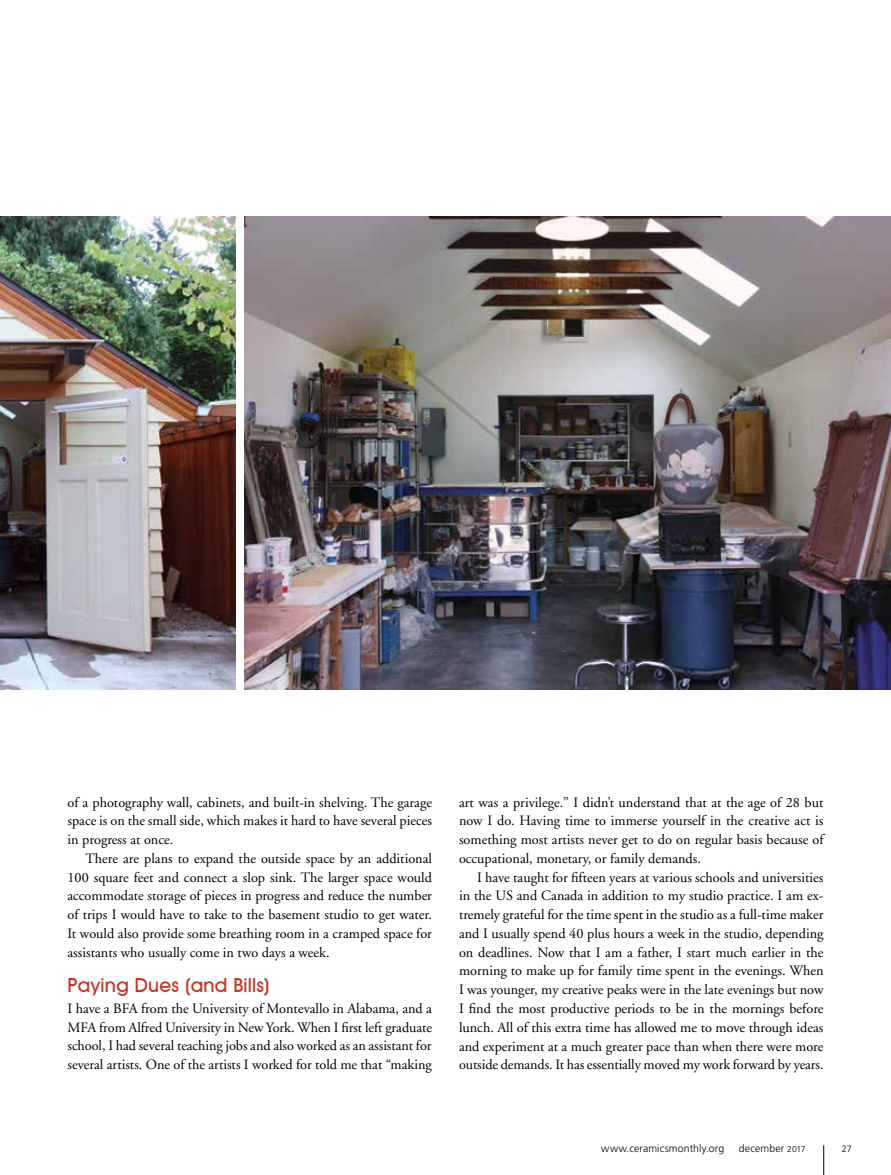
<style>
.page{position:relative;width:891px;height:1175px;background:#fff}
.page>*{position:absolute;margin:0;border:0;box-sizing:border-box;transform-origin:0 0}
.t1{font:500 19.5px "Avant Garde IT Cby BT";letter-spacing:.01em;color:#c53528}
.t2{font:14.25px/18.8px "Adobe Garamond";color:#000;text-align:justify}
.t3{font:300 10.5px "Frutiger";letter-spacing:.01em;color:#000}
.t4{font:300 9.15px "Frutiger";color:#000}
.s1{font-size:8.55px}
</style>
<div class="page">
<svg style="left:823px;top:1145px;width:1px;height:29px"></svg>
<img style="left:0;top:216px;width:236px;height:473px">
<img style="left:244px;top:216px;width:647px;height:473px">
<p class="t2" style="left:68px;top:793px;width:366px">of a photography wall, cabinets, and built-in shelving. The garage space is on the small side, which makes it hard to have several pieces in progress at once.</p>
<p class="t2" style="left:68px;top:849px;width:366px;text-indent:18px">There are plans to expand the outside space by an additional 100 square feet and connect a slop sink. The larger space would accommodate storage of pieces in progress and reduce the number of trips I would have to take to the basement studio to get water.<br>It would also provide some breathing room in a cramped space for assistants who usually come in two days a week.</p>
<h1 class="t1" style="left:68px;top:973px;width:204px">Paying Dues (and Bills)</h1>
<p class="t2" style="left:68px;top:999px;width:366px">I have a BFA from the University of Montevallo in Alabama, and a MFA from Alfred University in New York. When I first left graduate school, I had several teaching jobs and also worked as an assistant for several artists. One of the artists I worked for told me that “making</p>
<p class="t2" style="left:459px;top:793px;width:366px">art was a privilege.” I didn’t understand that at the age of 28 but now I do. Having time to immerse yourself in the creative act is something most artists never get to do on regular basis because of occupational, monetary, or family demands.</p>
<p class="t2" style="left:459px;top:868px;width:366px;text-indent:18px">I have taught for fifteen years at various schools and universities in the US and Canada in addition to my studio practice. I am ex&shy;tremely grateful for the time spent in the studio as a full-time maker and I usually spend 40 plus hours a week in the studio, depending on deadlines. Now that I am a father, I start much earlier in the morning to make up for family time spent in the evenings. When I was younger, my creative peaks were in the late evenings but now I find the most productive periods to be in the mornings before lunch. All of this extra time has allowed me to move through ideas and experiment at a much greater pace than when there were more outside demands. It has essentially moved my work forward by years.</p>
<p class="t3" style="left:601px;top:1142px;width:125px">www.ceramicsmonthly.org</p>
<p class="t3" style="left:739px;top:1142px;width:68px">december <span class="s1">2017</span></p>
<p class="t4" style="left:842px;top:1143px;width:12px">27</p>
</div>
